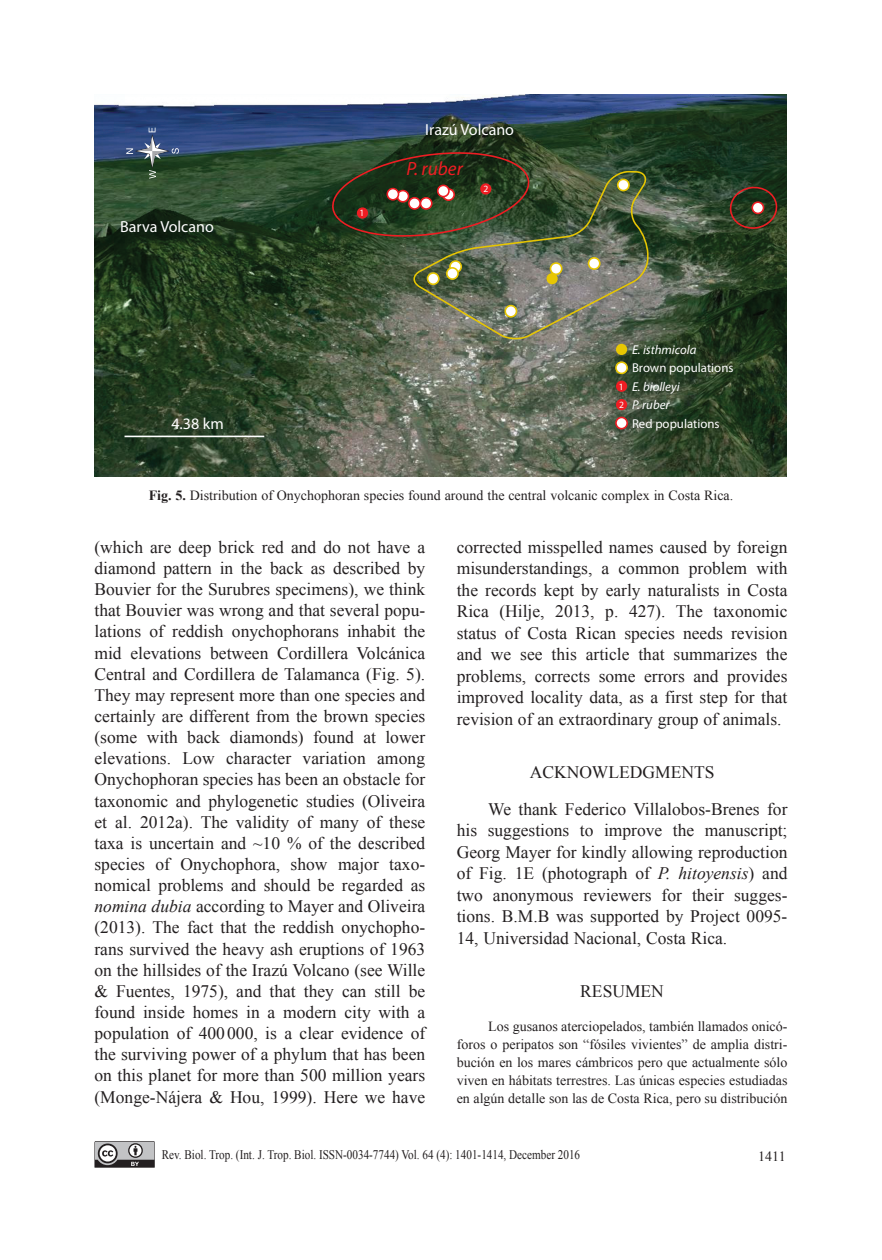
<style>
.page{position:relative;width:882px;height:1260px;background:#fff}
.page>*{position:absolute;margin:0;border:0;box-sizing:border-box;transform-origin:0 0}
.t1{font:italic 19.25px "Myriad Pro";color:#ee1d23}
._02_1-Párrafo_Normal{font:17.5px/21.2px "Times New Roman";color:#231f20;text-align:justify}
._03_6-Subtítulo_01{font:17.5px "Times New Roman";color:#231f20}
.t2{font:16.1px "Myriad Pro";color:#fff}
._04_1-Resumen{font:14px/18px "Times New Roman";color:#231f20;text-align:justify}
._03_1-Pies_de_Figura{font:14px "Times New Roman";color:#231f20}
.t3{font:13.12px "Times New Roman";color:#231f20;scale:.85 1}
.t4{font:12.78px/18.6px "Myriad Pro";color:#fff}
.t5{font:9.62px/18.4px "Myriad Pro";color:#fff}
.s1{font-style:italic}
.s2{font-weight:700}
</style>
<div class="page">
<svg style="left:95px;top:1141px;width:60px;height:27px;background:#8d8c8d"></svg>
<img style="left:94px;top:94px;width:693px;height:382px">
<svg style="left:126px;top:128px;width:53px;height:51px;background:#3e5865"></svg>
<div style="left:616px;top:399px;width:11px;height:11px;background:#ee1d23;border-radius:50%"></div>
<div style="left:616px;top:417px;width:11px;height:12px;background:#fff;border-radius:50%"></div>
<div style="left:615px;top:417px;width:13px;height:12px;border:2px solid #ee1d23;border-radius:50%"></div>
<div style="left:616px;top:381px;width:11px;height:11px;background:#ee1d23;border-radius:50%"></div>
<div style="left:616px;top:344px;width:11px;height:11px;background:#e8c702;border-radius:50%"></div>
<div style="left:616px;top:362px;width:11px;height:11px;background:#fff;border-radius:50%"></div>
<div style="left:615px;top:361px;width:13px;height:13px;border:2px solid #e8c702;border-radius:50%"></div>
<svg style="left:727px;top:184px;width:51px;height:47px;background:#424029"></svg>
<svg style="left:328px;top:146px;width:321px;height:196px;background:#545e46"></svg>
<hr style="left:125px;top:436px;width:139px;height:1px;background:#fff">
<p class="t2" style="left:425px;top:119px;width:90px">Irazú Volcano</p>
<p class="t2" style="left:120px;top:217px;width:95px">Barva Volcano</p>
<p class="t2" style="left:171px;top:414px;width:54px">4.38 km</p>
<p class="t5" style="left:360px;top:204px;width:6px">1</p>
<p class="t1" style="left:406px;top:157px;width:58px">P. ruber</p>
<p class="t5" style="left:483px;top:180px;width:6px">2</p>
<p class="t5" style="left:619px;top:377px;width:7px">1<br>2</p>
<p class="t4" style="left:632px;top:340px;width:103px"><span class="s1">E. isthmicola<br></span>Brown populations<br><span class="s1">E. biolleyi<br>P. ruber<br></span>Red populations</p>
<p class="_03_1-Pies_de_Figura" style="left:149px;top:486px;width:586px"><span class="s2">Fig. 5.</span> Distribution of Onychophoran species found around the central volcanic complex in Costa Rica.</p>
<p class="_02_1-Párrafo_Normal" style="left:94px;top:536px;width:332px">(which are deep brick red and do not have a diamond pattern in the back as described by Bouvier for the Surubres specimens), we think that Bouvier was wrong and that several popu&shy;lations of reddish onychophorans inhabit the mid elevations between Cordillera Volcánica Central and Cordillera de Talamanca (Fig. 5).<br>They may represent more than one species and certainly are different from the brown species (some with back diamonds) found at lower elevations. Low character variation among Onychophoran species has been an obstacle for taxonomic and phylogenetic studies (Oliveira et al. 2012a). The validity of many of these taxa is uncertain and ~10 % of the described species of Onychophora, show major taxo&shy;nomical problems and should be regarded as <span class="s1">nomina dubia</span> according to Mayer and Oliveira (2013). The fact that the reddish onychopho&shy;rans survived the heavy ash eruptions of 1963 on the hillsides of the Irazú Volcano (see Wille &amp; Fuentes, 1975), and that they can still be found inside homes in a modern city with a population of 400000, is a clear evidence of the surviving power of a phylum that has been on this planet for more than 500 million years (Monge-Nájera &amp; Hou, 1999). Here we have</p>
<p class="_02_1-Párrafo_Normal" style="left:457px;top:536px;width:332px">corrected misspelled names caused by foreign misunderstandings, a common problem with the records kept by early naturalists in Costa Rica (Hilje, 2013, p. 427). The taxonomic status of Costa Rican species needs revision and we see this article that summarizes the problems, corrects some errors and provides improved locality data, as a first step for that revision of an extraordinary group of animals.</p>
<p class="_03_6-Subtítulo_01" style="left:530px;top:760px;width:186px">ACKNOWLEDGMENTS</p>
<p class="_02_1-Párrafo_Normal" style="left:457px;top:798px;width:332px;text-indent:32px">We thank Federico Villalobos-Brenes for his suggestions to improve the manuscript; Georg Mayer for kindly allowing reproduction of Fig. 1E (photograph of <span class="s1">P. hitoyensis</span>) and two anonymous reviewers for their sugges&shy;tions. B.M.B was supported by Project 0095- 14, Universidad Nacional, Costa Rica.</p>
<p class="_03_6-Subtítulo_01" style="left:580px;top:979px;width:85px">RESUMEN</p>
<p class="_04_1-Resumen" style="left:457px;top:1017px;width:332px;text-indent:32px">Los gusanos aterciopelados, también llamados onicó&shy;foros o peripatos son “fósiles vivientes” de amplia distri&shy;bución en los mares cámbricos pero que actualmente sólo viven en hábitats terrestres. Las únicas especies estudiadas en algún detalle son las de Costa Rica, pero su distribución</p>
<p class="t3" style="left:162px;top:1146px;width:494px">Rev. Biol. Trop. (Int. J. Trop. Biol. ISSN-0034-7744) Vol. 64 (4): 1401-1414, December 2016</p>
<p class="_04_1-Resumen" style="left:758px;top:1147px;width:29px">1411</p>
</div>
